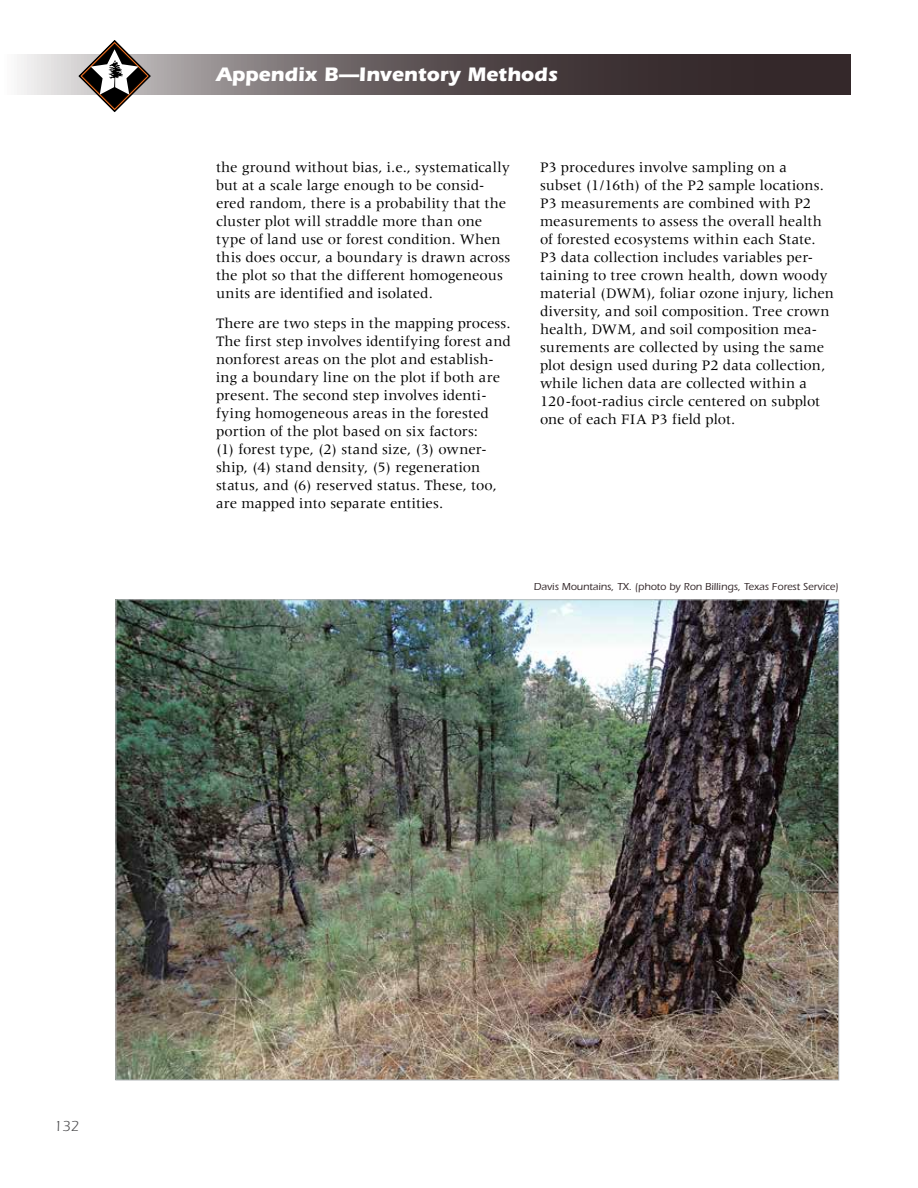
<style>
.page{position:relative;width:918px;height:1188px;background:#fff}
.page>*{position:absolute;margin:0;border:0;box-sizing:border-box;transform-origin:0 0}
.t1{font:700 20.25px "ITC Eras Std";color:#fff}
.t2{font:15px/18px "Meridien LT Std";letter-spacing:.005em;color:#000}
.t3{font:15px "ITC Eras Std";color:#4d4d4f}
.t4{font:500 10.5px "ITC Eras Std";color:#34282a}
</style>
<div class="page">
<img style="left:118px;top:601px;width:719px;height:477px">
<svg style="left:17px;top:54px;width:833px;height:40px;background:#645b5d"></svg>
<svg style="left:78px;top:40px;width:73px;height:72px"></svg>
<h1 class="t1" style="left:216px;top:63px;width:343px">Appendix B—Inventory Methods</h1>
<p class="t2" style="left:216px;top:159px;width:296px">the ground without bias, i.e., systematically but at a scale large enough to be consid&shy;ered random, there is a probability that the cluster plot will straddle more than one type of land use or forest condition. When this does occur, a boundary is drawn across the plot so that the different homogeneous units are identified and isolated.</p>
<p class="t2" style="left:216px;top:315px;width:296px">There are two steps in the mapping process.<br>The first step involves identifying forest and nonforest areas on the plot and establish&shy;ing a boundary line on the plot if both are present. The second step involves identi&shy;fying homogeneous areas in the forested portion of the plot based on six factors:<br>(1) forest type, (2) stand size, (3) owner&shy;ship, (4) stand density, (5) regeneration status, and (6) reserved status. These, too, are mapped into separate entities.</p>
<p class="t2" style="left:540px;top:159px;width:296px">P3 procedures involve sampling on a<br>subset (1/16th) of the P2 sample locations.<br>P3 measurements are combined with P2 measurements to assess the overall health of forested ecosystems within each State.<br>P3 data collection includes variables per&shy;taining to tree crown health, down woody material (DWM), foliar ozone injury, lichen diversity, and soil composition. Tree crown health, DWM, and soil composition mea&shy;surements are collected by using the same plot design used during P2 data collection, while lichen data are collected within a 120-foot-radius circle centered on subplot one of each FIA P3 field plot.</p>
<p class="t4" style="left:534px;top:580px;width:306px">Davis Mountains, TX. (photo by Ron Billings, Texas Forest Service)</p>
<p class="t3" style="left:54px;top:1117px;width:27px">132</p>
</div>
